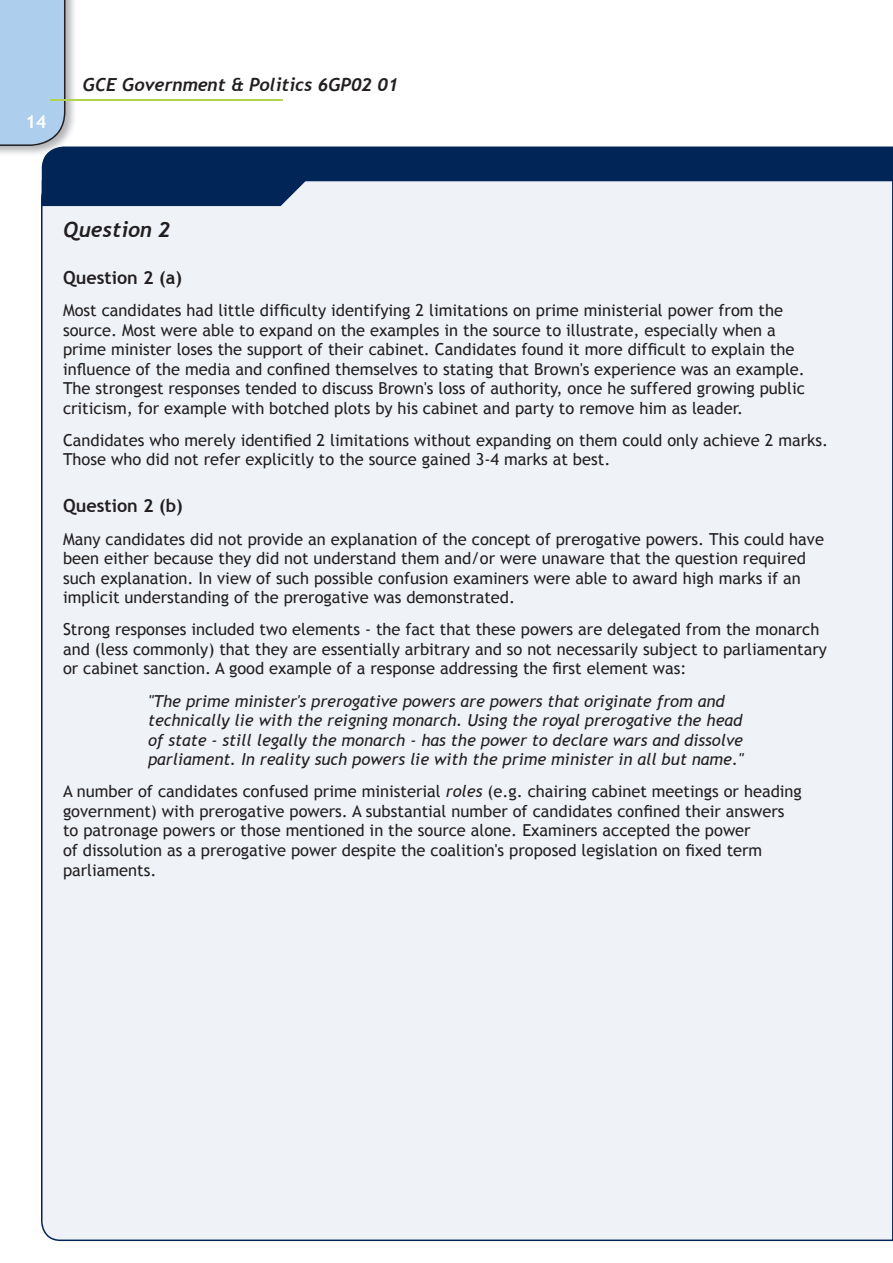
<style>
.page{position:relative;width:893px;height:1263px;background:#fff}
.page>*{position:absolute;margin:0;border:0;box-sizing:border-box;transform-origin:0 0}
.t1{font:italic 700 21px "Trebuchet";color:#231f20}
.t2{font:italic 700 18px "Trebuchet";color:#231f20}
.t3{font:700 18px "Trebuchet MS";color:#231f20}
.t4{font:700 18px "Trebuchet MS";color:#fff}
.t5{font:16.5px/19.5px "Trebuchet MS";color:#231f20}
.t6{font:italic 16.5px/19.5px "Trebuchet MS";color:#231f20}
.s1{font-style:italic}
</style>
<div class="page">
<img style="left:0;top:0;width:74px;height:154px">
<div style="left:0;top:0;width:65px;height:146px;background:#adceec"></div>
<hr style="left:50px;top:99px;width:233px;height:2px;background:#b0d354">
<div style="left:42px;top:146px;width:851px;height:34px;background:#002556"></div>
<div style="left:41px;top:180px;width:851px;height:1061px;background:#eff3f7"></div>
<svg style="left:892px;top:180px;width:1px;height:1061px"></svg>
<div style="left:42px;top:180px;width:264px;height:26px;background:#002556"></div>
<p class="t4" style="left:25px;top:110px;width:23px">14</p>
<p class="t2" style="left:83px;top:74px;width:317px">GCE Government &amp; Politics 6GP02 01</p>
<p class="t1" style="left:63px;top:216px;width:109px">Question 2</p>
<p class="t3" style="left:63px;top:266px;width:120px">Question 2 (a)</p>
<p class="t5" style="left:63px;top:301px;width:743px">Most candidates had little difficulty identifying 2 limitations on prime ministerial power from the source. Most were able to expand on the examples in the source to illustrate, especially when a prime minister loses the support of their cabinet. Candidates found it more difficult to explain the influence of the media and confined themselves to stating that Brown's experience was an example.<br>The strongest responses tended to discuss Brown's loss of authority, once he suffered growing public criticism, for example with botched plots by his cabinet and party to remove him as leader.</p>
<p class="t5" style="left:63px;top:430px;width:767px">Candidates who merely identified 2 limitations without expanding on them could only achieve 2 marks.<br>Those who did not refer explicitly to the source gained 3-4 marks at best.</p>
<p class="t3" style="left:63px;top:495px;width:121px">Question 2 (b)</p>
<p class="t5" style="left:63px;top:529px;width:762px">Many candidates did not provide an explanation of the concept of prerogative powers. This could have been either because they did not understand them and/or were unaware that the question required such explanation. In view of such possible confusion examiners were able to award high marks if an implicit understanding of the prerogative was demonstrated.</p>
<p class="t5" style="left:63px;top:620px;width:765px">Strong responses included two elements - the fact that these powers are delegated from the monarch and (less commonly) that they are essentially arbitrary and so not necessarily subject to parliamentary or cabinet sanction. A good example of a response addressing the first element was:</p>
<p class="t6" style="left:148px;top:691px;width:597px">"The prime minister's prerogative powers are powers that originate from and technically lie with the reigning monarch. Using the royal prerogative the head of state - still legally the monarch - has the power to declare wars and dissolve parliament. In reality such powers lie with the prime minister in all but name."</p>
<p class="t5" style="left:63px;top:782px;width:740px">A number of candidates confused prime ministerial <span class="s1">roles</span> (e.g. chairing cabinet meetings or heading government) with prerogative powers. A substantial number of candidates confined their answers to patronage powers or those mentioned in the source alone. Examiners accepted the power<br>of dissolution as a prerogative power despite the coalition's proposed legislation on fixed term parliaments.</p>
</div>
